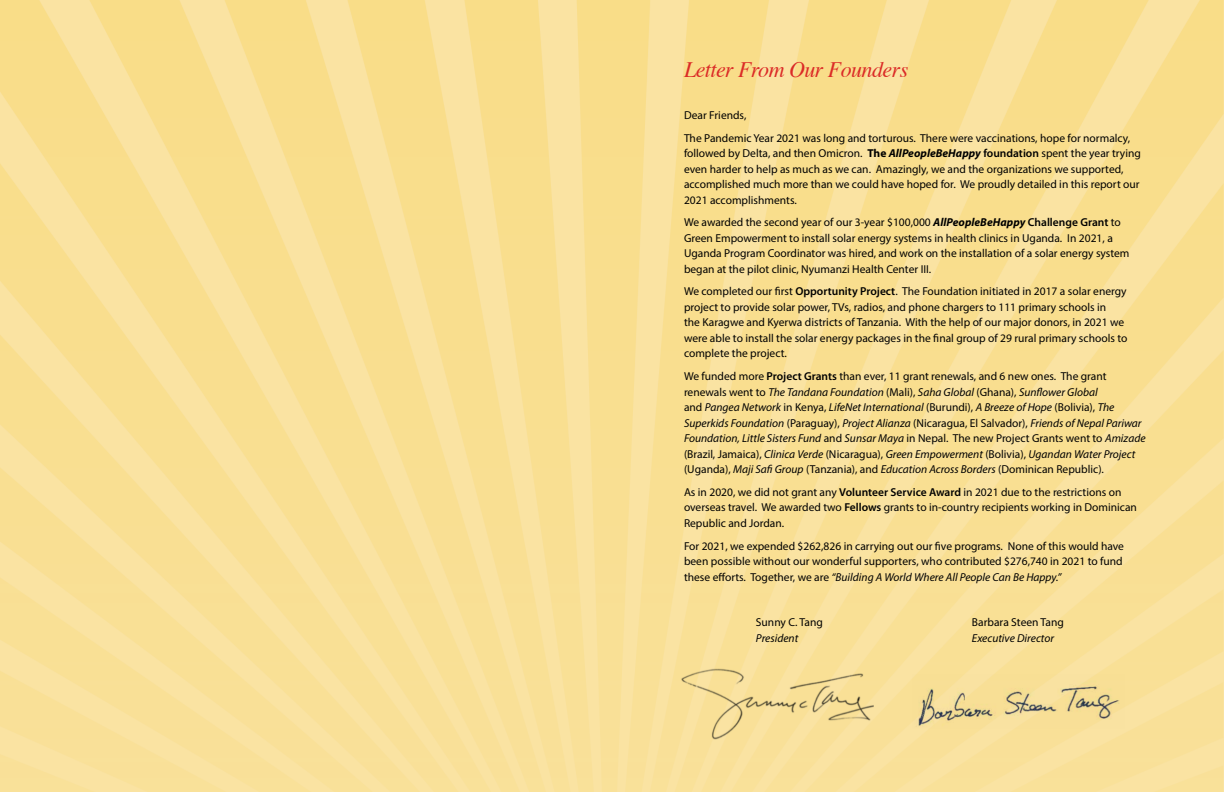
<style>
.page{position:relative;width:1224px;height:792px;background:#fff}
.page>*{position:absolute;margin:0;border:0;box-sizing:border-box;transform-origin:0 0}
.t1{font:italic 22px "Times";letter-spacing:-.025em;color:#db2b27}
.t2{font:11.5px/15.5px "Myriad Pro";color:#000}
.t3{font:italic 11.5px/15.5px "Myriad Pro";color:#000}
.s1{font-weight:700}
.s2{font-weight:700;font-style:italic}
.s3{font-weight:600}
.s4{font-style:normal}
.s5{font-weight:600;font-style:normal}
.s6{font-style:italic}
</style>
<div class="page">
<img style="left:0;top:0;width:1224px;height:792px">
<img style="left:913px;top:674px;width:212px;height:54px">
<img style="left:678px;top:664px;width:196px;height:78px">
<h1 class="t1" style="left:684px;top:51px;width:226px">Letter From Our Founders</h1>
<p class="t2" style="left:684px;top:103px;width:448px;line-height:22.7px">Dear Friends,<br>The Pandemic Year 2021 was long and torturous. There were vaccinations, hope for normalcy,</p>
<p class="t2" style="left:684px;top:145px;width:458px">followed by Delta, and then Omicron. <span class="s1">The</span> <span class="s2">AllPeopleBeHappy</span> <span class="s3">foundation</span> spent the year trying even harder to help as much as we can. Amazingly, we and the organizations we supported, accomplished much more than we could have hoped for. We proudly detailed in this report our 2021 accomplishments.</p>
<p class="t2" style="left:684px;top:214px;width:447px">We awarded the second year of our 3-year $100,000 <span class="s2">AllPeopleBeHappy</span> <span class="s3">Challenge Grant</span> to Green Empowerment to install solar energy systems in health clinics in Uganda. In 2021, a Uganda Program Coordinator was hired, and work on the installation of a solar energy system began at the pilot clinic, Nyumanzi Health Center III.</p>
<p class="t2" style="left:684px;top:284px;width:445px">We completed our first <span class="s3">Opportunity Project</span>. The Foundation initiated in 2017 a solar energy project to provide solar power, TVs, radios, and phone chargers to 111 primary schools in<br>the Karagwe and Kyerwa districts of Tanzania. With the help of our major donors, in 2021 we were able to install the solar energy packages in the final group of 29 rural primary schools to complete the project.</p>
<p class="t3" style="left:684px;top:368px;width:463px"><span class="s4">We funded more</span> <span class="s5">Project Grants</span> <span class="s4">than ever, 11 grant renewals, and 6 new ones. The grant renewals went to</span> The Tandana Foundation <span class="s4">(Mali),</span> Saha Global <span class="s4">(Ghana),</span> Sunflower Global<br><span class="s4">and</span> Pangea Network <span class="s4">in Kenya,</span> LifeNet International <span class="s4">(Burundi),</span> A Breeze of Hope <span class="s4">(Bolivia),</span> The Superkids Foundation <span class="s4">(Paraguay),</span> Project Alianza <span class="s4">(Nicaragua, El Salvador),</span> Friends of Nepal Pariwar Foundation, Little Sisters Fund <span class="s4">and</span> Sunsar Maya <span class="s4">in Nepal. The new Project Grants went to</span> Amizade <span class="s4">(Brazil, Jamaica),</span> Clinica Verde <span class="s4">(Nicaragua),</span> Green Empowerment <span class="s4">(Bolivia),</span> Ugandan Water Project <span class="s4">(Uganda),</span> Maji Safi Group <span class="s4">(Tanzania), and</span> Education Across Borders <span class="s4">(Dominican Republic).</span></p>
<p class="t2" style="left:684px;top:484px;width:455px">As in 2020, we did not grant any <span class="s3">Volunteer Service Award</span> in 2021 due to the restrictions on overseas travel. We awarded two <span class="s3">Fellows</span> grants to in-country recipients working in Dominican<br>Republic and Jordan.</p>
<p class="t2" style="left:684px;top:538px;width:442px;text-align:justify">For 2021, we expended $262,826 in carrying out our five programs. None of this would have been possible without our wonderful supporters, who contributed $276,740 in 2021 to fund these efforts. Together, we are <span class="s6">“Building A World Where All People Can Be Happy.”</span></p>
<p class="t2" style="left:756px;top:614px;width:68px">Sunny C. Tang</p>
<p class="t2" style="left:972px;top:614px;width:93px">Barbara Steen Tang</p>
<p class="t3" style="left:756px;top:630px;width:44px">President</p>
<p class="t3" style="left:972px;top:630px;width:84px">Executive Director</p>
</div>
